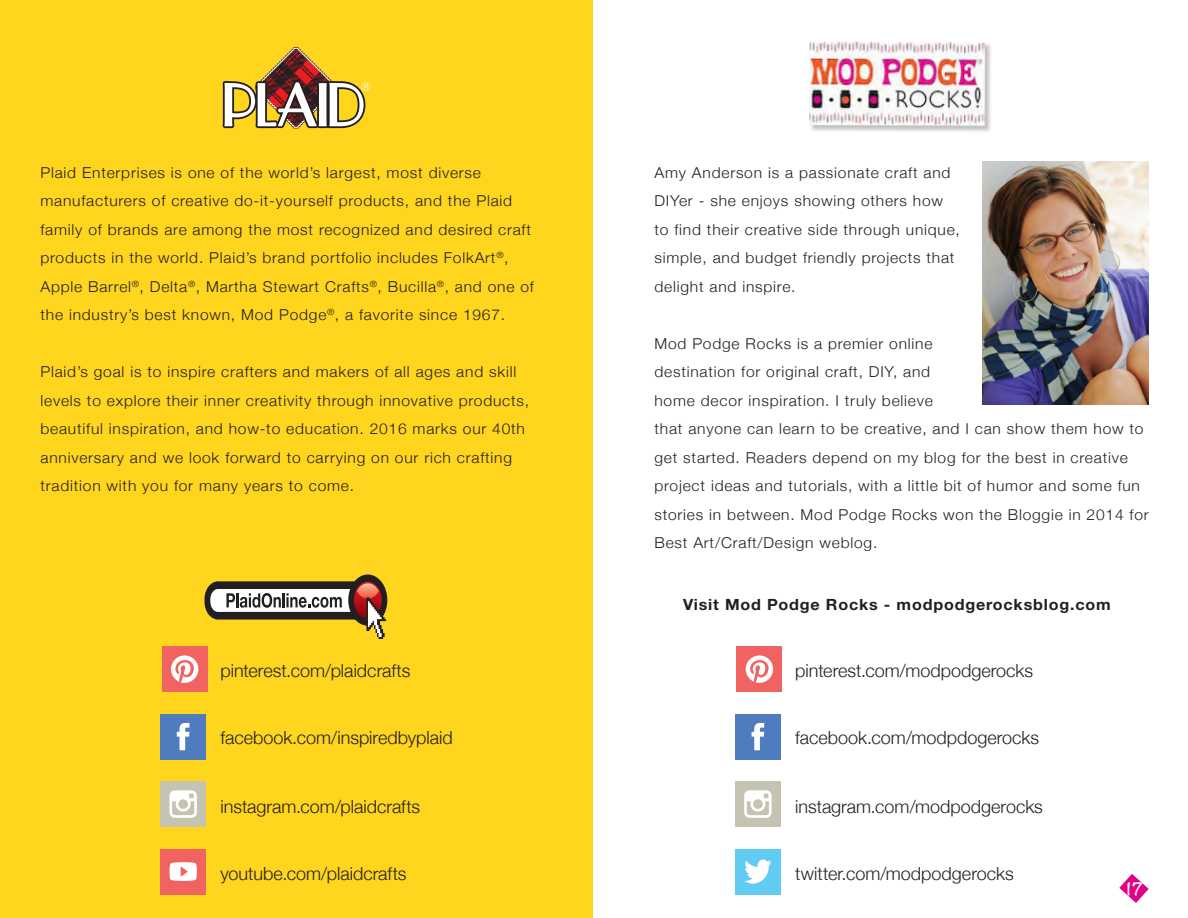
<style>
.page{position:relative;width:1188px;height:918px;background:#fff}
.page>*{position:absolute;margin:0;border:0;box-sizing:border-box;transform-origin:0 0}
.ItemBody1{font:300 18px "Helvetica Neue";color:#231f20}
.t1{font:700 15.45px "Helvetica Neue";letter-spacing:.05em;color:#231f20;scale:1.04 1}
.t2{font:300 15px/28.5px "Helvetica Neue";letter-spacing:.05em;color:#231f20;scale:1.04 1}
.t3{font:700 15px "Noteworthy";color:#fff;scale:1.04 1}
</style>
<div class="page">
<div style="left:0;top:0;width:593px;height:918px;background:#ffd51d"></div>
<div style="left:162px;top:646px;width:45px;height:46px;background:#f16361"></div>
<svg style="left:171px;top:655px;width:27px;height:28px"></svg>
<div style="left:161px;top:714px;width:45px;height:45px;background:#4e7cbf"></div>
<svg style="left:177px;top:723px;width:13px;height:27px"></svg>
<div style="left:161px;top:849px;width:45px;height:45px;background:#f16361"></div>
<svg style="left:169px;top:862px;width:28px;height:19px"></svg>
<div style="left:161px;top:781px;width:45px;height:46px;background:#c5c4b3"></div>
<svg style="left:169px;top:790px;width:28px;height:28px"></svg>
<svg style="left:222px;top:47px;width:148px;height:82px"></svg>
<div style="left:809px;top:41px;width:183px;height:92px;background:#231f20;opacity:.27"></div>
<img style="left:809px;top:42px;width:176px;height:84px">
<div style="left:348px;top:575px;width:39px;height:51px;background:#231f20;border-radius:50%"></div>
<svg style="left:204px;top:581px;width:182px;height:58px"></svg>
<svg style="left:1119px;top:874px;width:30px;height:29px"></svg>
<img style="left:983px;top:162px;width:166px;height:243px">
<div style="left:737px;top:646px;width:45px;height:46px;background:#f16361"></div>
<svg style="left:746px;top:655px;width:27px;height:28px"></svg>
<div style="left:735px;top:714px;width:46px;height:45px;background:#4e7cbf"></div>
<svg style="left:752px;top:723px;width:12px;height:27px"></svg>
<div style="left:735px;top:781px;width:46px;height:46px;background:#c5c4b3"></div>
<svg style="left:744px;top:790px;width:28px;height:28px"></svg>
<div style="left:735px;top:849px;width:46px;height:45px;background:#60ccf1"></div>
<svg style="left:744px;top:860px;width:28px;height:24px"></svg>
<p class="t2" style="left:40px;top:157px;width:476px">Plaid Enterprises is one of the world’s largest, most diverse manufacturers of creative do-it-yourself products, and the Plaid family of brands are among the most recognized and desired craft products in the world. Plaid’s brand portfolio includes FolkArt<sup>®</sup>, Apple Barrel<sup>®</sup>, Delta<sup>®</sup>, Martha Stewart Crafts<sup>®</sup>, Bucilla<sup>®</sup>, and one of the industry’s best known, Mod Podge<sup>®</sup>, a favorite since 1967.</p>
<p class="t2" style="left:654px;top:157px;width:295px">Amy Anderson is a passionate craft and DIYer - she enjoys showing others how to find their creative side through unique, simple, and budget friendly projects that delight and inspire.</p>
<p class="t2" style="left:41px;top:356px;width:471px">Plaid’s goal is to inspire crafters and makers of all ages and skill levels to explore their inner creativity through innovative products, beautiful inspiration, and how-to education. 2016 marks our 40th anniversary and we look forward to carrying on our rich crafting tradition with you for many years to come.</p>
<p class="t2" style="left:654px;top:328px;width:477px">Mod Podge Rocks is a premier online<br>destination for original craft, DIY, and<br>home decor inspiration. I truly believe<br>that anyone can learn to be creative, and I can show them how to get started. Readers depend on my blog for the best in creative project ideas and tutorials, with a little bit of humor and some fun stories in between. Mod Podge Rocks won the Bloggie in 2014 for Best Art/Craft/Design weblog.</p>
<p class="t1" style="left:683px;top:595px;width:413px">Visit Mod Podge Rocks - modpodgerocksblog.com</p>
<p class="ItemBody1" style="left:221px;top:656px;width:191px">pinterest.com/plaidcrafts</p>
<p class="ItemBody1" style="left:795px;top:656px;width:239px">pinterest.com/modpodgerocks</p>
<p class="ItemBody1" style="left:221px;top:723px;width:234px">facebook.com/inspiredbyplaid</p>
<p class="ItemBody1" style="left:795px;top:723px;width:245px">facebook.com/modpdogerocks</p>
<p class="ItemBody1" style="left:221px;top:792px;width:201px">instagram.com/plaidcrafts</p>
<p class="ItemBody1" style="left:795px;top:792px;width:249px">instagram.com/modpodgerocks</p>
<p class="ItemBody1" style="left:221px;top:859px;width:187px">youtube.com/plaidcrafts</p>
<p class="ItemBody1" style="left:795px;top:859px;width:220px">twitter.com/modpodgerocks</p>
<p class="t3" style="left:1127px;top:875px;width:17px">17</p>
</div>
